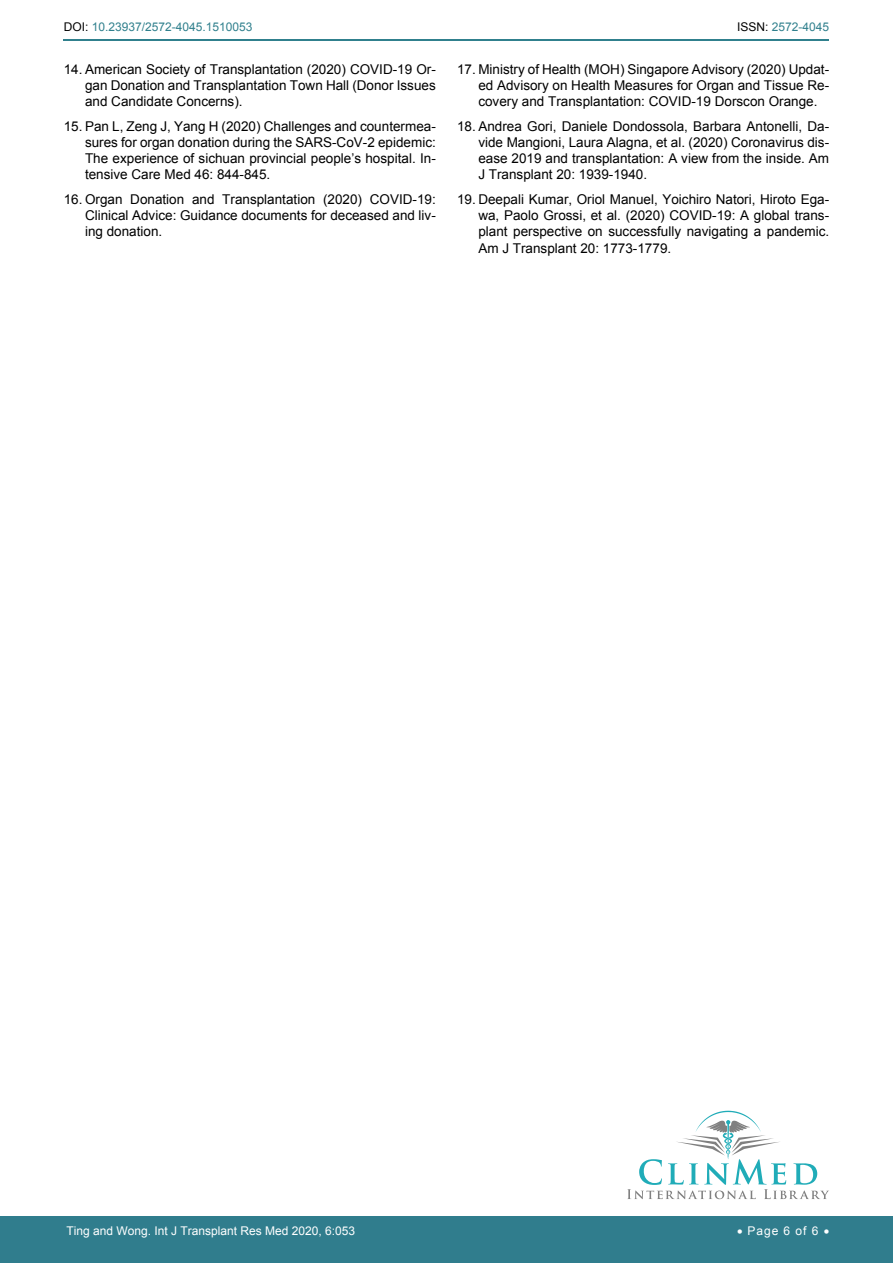
<style>
.page{position:relative;width:893px;height:1263px;background:#fff}
.page>*{position:absolute;margin:0;border:0;box-sizing:border-box;transform-origin:0 0}
.t1{font:13.5px/16.2px "Arial";color:#000;text-align:justify}
.t2{font:12px "Arial";color:#fff}
.t3{font:12px "Arial";color:#30808d}
.s1{color:#000}
</style>
<div class="page">
<hr style="left:64px;top:40px;width:765px;height:1px;background:#30808d">
<div style="left:0;top:1217px;width:893px;height:46px;background:#307d8d"></div>
<svg style="left:627px;top:1111px;width:202px;height:88px"></svg>
<p class="t3" style="left:64px;top:19px;width:190px"><span class="s1">DOI:</span> 10.23937/2572-4045.1510053</p>
<p class="t3" style="left:737px;top:19px;width:94px"><span class="s1">ISSN:</span> 2572-4045</p>
<p class="t1" style="left:85px;top:61px;width:352px;text-indent:-21px">14. American Society of Transplantation (2020) COVID-19 Or&shy;gan Donation and Transplantation Town Hall (Donor Issues and Candidate Concerns).</p>
<p class="t1" style="left:85px;top:118px;width:352px;text-indent:-21px">15. Pan L, Zeng J, Yang H (2020) Challenges and countermea&shy;sures for organ donation during the SARS-CoV-2 epidemic:<br>The experience of sichuan provincial people’s hospital. In&shy;tensive Care Med 46: 844-845.</p>
<p class="t1" style="left:85px;top:191px;width:352px;text-indent:-21px">16. Organ Donation and Transplantation (2020) COVID-19:<br>Clinical Advice: Guidance documents for deceased and liv&shy;ing donation.</p>
<p class="t1" style="left:478px;top:61px;width:352px;text-indent:-21px">17. Ministry of Health (MOH) Singapore Advisory (2020) Updat&shy;ed Advisory on Health Measures for Organ and Tissue Re&shy;covery and Transplantation: COVID-19 Dorscon Orange.</p>
<p class="t1" style="left:478px;top:118px;width:352px;text-indent:-21px">18. Andrea Gori, Daniele Dondossola, Barbara Antonelli, Da&shy;vide Mangioni, Laura Alagna, et al. (2020) Coronavirus dis&shy;ease 2019 and transplantation: A view from the inside. Am J Transplant 20: 1939-1940.</p>
<p class="t1" style="left:478px;top:191px;width:352px;text-indent:-21px">19. Deepali Kumar, Oriol Manuel, Yoichiro Natori, Hiroto Ega&shy;wa, Paolo Grossi, et al. (2020) COVID-19: A global trans&shy;plant perspective on successfully navigating a pandemic.<br>Am J Transplant 20: 1773-1779.</p>
<p class="t2" style="left:66px;top:1223px;width:290px">Ting and Wong. Int J Transplant Res Med 2020, 6:053</p>
<p class="t2" style="left:737px;top:1223px;width:94px">• Page 6 of 6 •</p>
</div>
